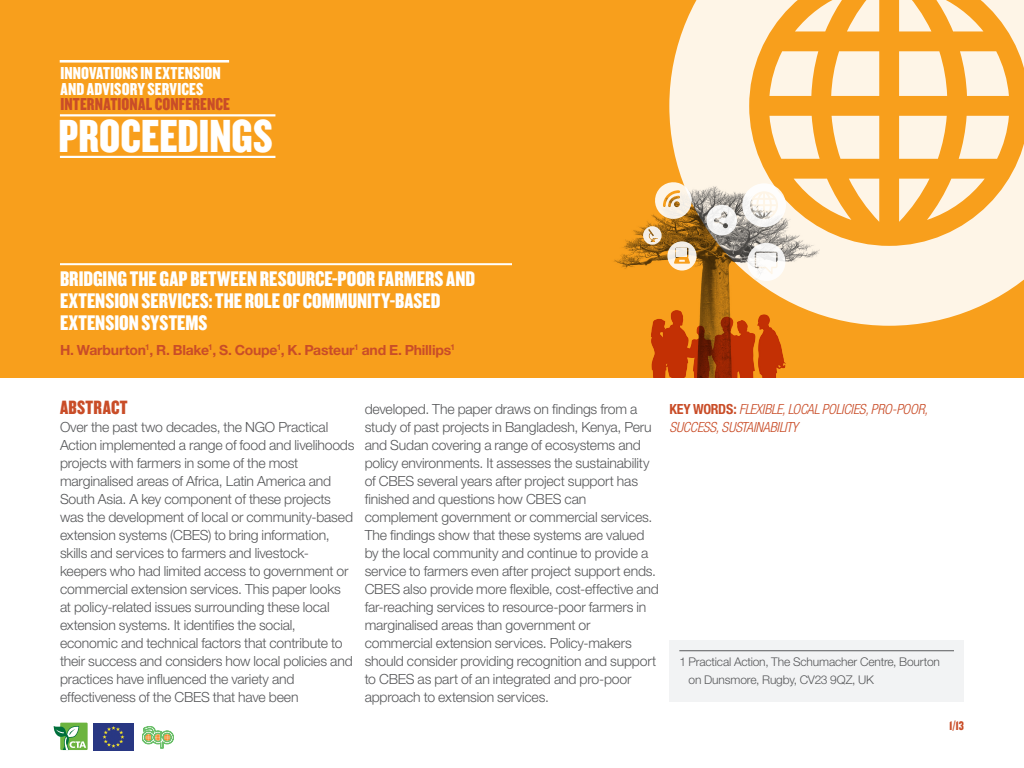
<style>
.page{position:relative;width:1024px;height:768px;background:#fff}
.page>*{position:absolute;margin:0;border:0;box-sizing:border-box;transform-origin:0 0}
.t1{font:48.2px "Knockout HTF69 Full Liteweight";color:#fff}
.t2{font:22px/22px "Knockout HTF69 Full Liteweight";color:#fff}
.t3{font:20px "Knockout HTF69 Full Liteweight";letter-spacing:.015em;color:#c94d28}
.t4{font:18px/15.4px "Knockout HTF69 Full Liteweight";letter-spacing:.005em;color:#fff}
.t5{font:18px "Knockout HTF69 Full Liteweight";letter-spacing:.005em;color:#c94d28}
.t6{font:300 14px/18px "Helvetica Neue";letter-spacing:-.015em;color:#57585a}
.t7{font:italic 300 condensed 14px/18px "Helvetica Neue";letter-spacing:-.015em;color:#c94d28}
.t8{font:700 14px "Helvetica Neue";letter-spacing:-.015em;color:#c94d28}
.t9{font:13px "Knockout HTF69 Full Liteweight";color:#c94d28}
.t10{font:300 12px/18px "Helvetica Neue";letter-spacing:-.01em;color:#57585a}
.s1{font-weight:700;font-style:normal}
</style>
<div class="page">
<img style="left:94px;top:724px;width:40px;height:26px">
<svg style="left:142px;top:726px;width:32px;height:22px"></svg>
<svg style="left:53px;top:722px;width:35px;height:29px"></svg>
<div style="left:0;top:0;width:1024px;height:378px;background:#f89f1c"></div>
<svg style="left:669px;top:0;width:355px;height:326px;fill:#fef5e7"></svg>
<svg style="left:899px;top:51px;width:48px;height:45px;background:#fdefd9"></svg>
<svg style="left:899px;top:0;width:84px;height:31px"></svg>
<svg style="left:899px;top:116px;width:48px;height:43px;background:#fdedd5"></svg>
<svg style="left:899px;top:179px;width:86px;height:43px"></svg>
<hr style="left:60px;top:114px;width:215px;height:2px;background:#fff">
<hr style="left:60px;top:156px;width:215px;height:2px;background:#fff">
<hr style="left:60px;top:60px;width:169px;height:3px;background:#fff">
<img style="left:614px;top:170px;width:210px;height:156px">
<img style="left:617px;top:292px;width:185px;height:86px">
<svg style="left:747px;top:243px;width:38px;height:38px"></svg>
<svg style="left:706px;top:183px;width:80px;height:52px;background:#d7d1c8"></svg>
<svg style="left:643px;top:180px;width:54px;height:91px"></svg>
<hr style="left:60px;top:263px;width:452px;height:2px;background:#fff">
<div style="left:669px;top:640px;width:295px;height:62px;background:#f2f3f4"></div>
<hr style="left:679px;top:650px;width:275px;height:1px;background:#57585a">
<p class="t4" style="left:60px;top:66px;width:162px">INNOVATIONS IN EXTENSION<br>AND ADVISORY SERVICES</p>
<p class="t5" style="left:60px;top:95px;width:171px">INTERNATIONAL CONFERENCE</p>
<h1 class="t1" style="left:59px;top:111px;width:216px">PROCEEDINGS</h1>
<h2 class="t2" style="left:60px;top:268px;width:417px">BRIDGING THE GAP BETWEEN RESOURCE-POOR FARMERS AND<br>EXTENSION SERVICES: THE ROLE OF COMMUNITY-BASED<br>EXTENSION SYSTEMS</h2>
<p class="t8" style="left:60px;top:341px;width:397px">H. Warburton<sup>1</sup>, R. Blake<sup>1</sup>, S. Coupe<sup>1</sup>, K. Pasteur<sup>1</sup> and E. Phillips<sup>1</sup></p>
<h3 class="t3" style="left:60px;top:397px;width:69px">ABSTRACT</h3>
<p class="t6" style="left:60px;top:418px;width:296px">Over the past two decades, the NGO Practical Action implemented a range of food and livelihoods projects with farmers in some of the most marginalised areas of Africa, Latin America and South Asia. A key component of these projects was the development of local or community-based extension systems (CBES) to bring information, skills and services to farmers and livestock&shy;keepers who had limited access to government or commercial extension services. This paper looks at policy-related issues surrounding these local extension systems. It identifies the social, economic and technical factors that contribute to their success and considers how local policies and practices have influenced the variety and effectiveness of the CBES that have been</p>
<p class="t6" style="left:365px;top:400px;width:296px">developed. The paper draws on findings from a study of past projects in Bangladesh, Kenya, Peru and Sudan covering a range of ecosystems and policy environments. It assesses the sustainability of CBES several years after project support has finished and questions how CBES can complement government or commercial services.<br>The findings show that these systems are valued by the local community and continue to provide a service to farmers even after project support ends.<br>CBES also provide more flexible, cost-effective and far-reaching services to resource-poor farmers in marginalised areas than government or commercial extension services. Policy-makers should consider providing recognition and support to CBES as part of an integrated and pro-poor approach to extension services.</p>
<p class="t7" style="left:669px;top:400px;width:260px"><span class="s1">KEY WORDS:</span> FLEXIBLE, LOCAL POLICIES, PRO-POOR,<br>SUCCESS, SUSTAINABILITY</p>
<p class="t10" style="left:689px;top:652px;width:253px;text-indent:-9px">1 Practical Action, The Schumacher Centre, Bourton on Dunsmore, Rugby, CV23 9QZ, UK</p>
<p class="t9" style="left:949px;top:719px;width:16px">1/13</p>
</div>
